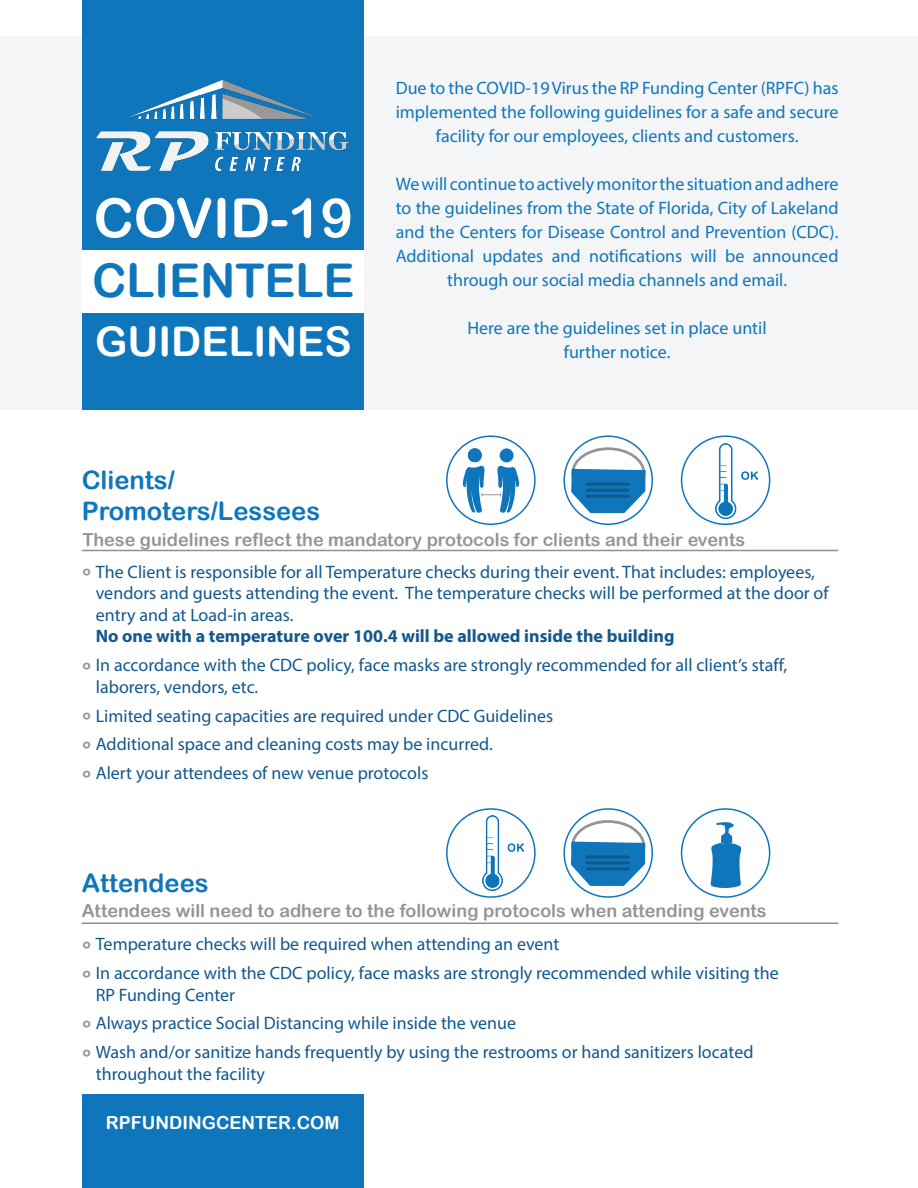
<style>
.page{position:relative;width:918px;height:1188px;background:#fff}
.page>*{position:absolute;margin:0;border:0;box-sizing:border-box;transform-origin:0 0}
.t1{font:54.45px "Arial Rounded MT Bold";color:#fff}
.t2{font:46.5px "Arial Rounded MT Bold";color:#0f76bb}
.t3{font:40.8px "Arial Rounded MT Bold";color:#fff}
.t4{font:25.5px "Arial Rounded MT Bold";color:#0f76bb}
.t5{font:18px "Myriad Variable Concept";letter-spacing:.165em;color:#12588d}
.t6{font:18px/24px "Myriad Variable Concept";letter-spacing:.17em;color:#0f76bb;text-align:center}
.t7{font:18px "Arial Rounded MT Bold";color:#939698}
.t8{font:18px "Myriad Variable Concept";letter-spacing:.2em;color:#12588d}
.t9{font:18px "Arial Rounded MT Bold";color:#fff}
.s1{font-size:24px;color:#939698}
</style>
<div class="page">
<div style="left:0;top:36px;width:918px;height:374px;background:#f4f5f6"></div>
<div style="left:82px;top:0;width:282px;height:410px;background:#0f76bb"></div>
<img style="left:96px;top:79px;width:253px;height:92px">
<div style="left:82px;top:250px;width:282px;height:62px;background:#fff"></div>
<div style="left:500px;top:448px;width:14px;height:14px;background:#0f76bb;border-radius:50%"></div>
<div style="left:468px;top:448px;width:14px;height:14px;background:#0f76bb;border-radius:7px"></div>
<svg style="left:462px;top:465px;width:58px;height:48px"></svg>
<div style="left:446px;top:435px;width:90px;height:90px;border:2px solid #0f76bb;border-radius:50%"></div>
<div style="left:563px;top:435px;width:90px;height:90px;border:2px solid #0f76bb;border-radius:50%"></div>
<div style="left:681px;top:435px;width:89px;height:90px;border:2px solid #0f76bb;border-radius:50%"></div>
<hr style="left:82px;top:550px;width:756px;height:1px;background:#8e8f8f">
<div style="left:446px;top:808px;width:90px;height:90px;border:2px solid #0f76bb;border-radius:50%"></div>
<svg style="left:710px;top:822px;width:32px;height:66px"></svg>
<div style="left:681px;top:808px;width:89px;height:90px;border:2px solid #0f76bb;border-radius:50%"></div>
<hr style="left:82px;top:922px;width:756px;height:2px;background:#8e8f8f">
<div style="left:571px;top:820px;width:74px;height:53px;border:3px solid #939698;border-radius:50%"></div>
<svg style="left:571px;top:842px;width:74px;height:44px;background:#3289c3"></svg>
<hr style="left:587px;top:855px;width:41px;height:3px;background:#12588d">
<hr style="left:587px;top:861px;width:41px;height:3px;background:#12588d">
<hr style="left:587px;top:867px;width:41px;height:3px;background:#12588d">
<div style="left:82px;top:1094px;width:282px;height:94px;background:#0f76bb"></div>
<div style="left:563px;top:808px;width:90px;height:90px;border:2px solid #0f76bb;border-radius:50%"></div>
<div style="left:571px;top:447px;width:75px;height:53px;border:3px solid #939698;border-radius:50%"></div>
<svg style="left:571px;top:469px;width:75px;height:44px;background:#358bc4"></svg>
<hr style="left:587px;top:483px;width:41px;height:3px;background:#12588d">
<hr style="left:587px;top:489px;width:41px;height:3px;background:#12588d">
<hr style="left:587px;top:495px;width:41px;height:3px;background:#12588d">
<img style="left:716px;top:443px;width:41px;height:75px">
<img style="left:482px;top:816px;width:42px;height:74px">
<p class="t1" style="left:93px;top:186px;width:261px">COVID-19</p>
<p class="t2" style="left:92px;top:253px;width:264px">CLIENTELE</p>
<p class="t3" style="left:95px;top:317px;width:258px">GUIDELINES</p>
<p class="t6" style="left:396px;top:76px;width:442px">Due to the COVID-19Virus the RP Funding Center(RPFC) has implemented the following guidelines for a safe and secure facility for our employees, clients and customers.</p>
<p class="t6" style="left:396px;top:172px;width:444px">We will continue to activelymonitorthe situation and adhere to the guidelines from the State of Florida, City of Lakeland and the Centers for Disease Control and Prevention (CDC).<br>Additional updates and notifications will be announced through our social media channels and email.</p>
<p class="t6" style="left:468px;top:316px;width:300px">Here are the guidelines set in place until</p>
<p class="t6" style="left:564px;top:340px;width:108px">further notice.</p>
<p class="t4" style="left:82px;top:465px;width:95px">Clients/</p>
<p class="t4" style="left:82px;top:496px;width:240px">Promoters/Lessees</p>
<p class="t7" style="left:82px;top:529px;width:664px">These guidelines reflect the mandatory protocols for clients and their events</p>
<p class="t5" style="left:82px;top:561px;width:734px"><span class="s1">°</span> The Client is responsible for all Temperature checks during their event. That includes: employees,</p>
<p class="t5" style="left:96px;top:583px;width:733px">vendors and guests attending the event. The temperature checks will be performed at the door of</p>
<p class="t5" style="left:96px;top:604px;width:199px">entry and at Load-in areas.</p>
<p class="t8" style="left:96px;top:626px;width:576px">No one with a temperature over 100.4 willbe allowed inside the building</p>
<p class="t5" style="left:82px;top:655px;width:706px"><span class="s1">°</span> In accordance with the CDC policy, face masks are strongly recommended for all client’s staff,</p>
<p class="t5" style="left:96px;top:676px;width:163px">laborers, vendors, etc.</p>
<p class="t5" style="left:82px;top:705px;width:470px"><span class="s1">°</span> Limited seating capacities are required under CDC Guidelines</p>
<p class="t5" style="left:82px;top:734px;width:411px"><span class="s1">°</span> Additional space and cleaning costs may be incurred.</p>
<p class="t5" style="left:82px;top:763px;width:345px"><span class="s1">°</span> Alert your attendees of new venue protocols</p>
<p class="t4" style="left:82px;top:868px;width:128px">Attendees</p>
<p class="t7" style="left:82px;top:900px;width:687px">Attendees will need to adhere to the following protocols when attending events</p>
<p class="t5" style="left:82px;top:934px;width:477px"><span class="s1">°</span> Temperature checks will be required when attending an event</p>
<p class="t5" style="left:82px;top:962px;width:695px"><span class="s1">°</span> In accordance with the CDC policy, face masks are strongly recommended while visiting the</p>
<p class="t5" style="left:96px;top:984px;width:139px">RP Funding Center</p>
<p class="t5" style="left:82px;top:1013px;width:432px"><span class="s1">°</span> Always practice Social Distancing while inside the venue</p>
<p class="t5" style="left:82px;top:1042px;width:669px"><span class="s1">°</span> Wash and/or sanitize hands frequently by using the restrooms or hand sanitizers located</p>
<p class="t5" style="left:96px;top:1063px;width:168px">throughout the facility</p>
<p class="t9" style="left:106px;top:1112px;width:235px">RPFUNDINGCENTER.COM</p>
</div>
